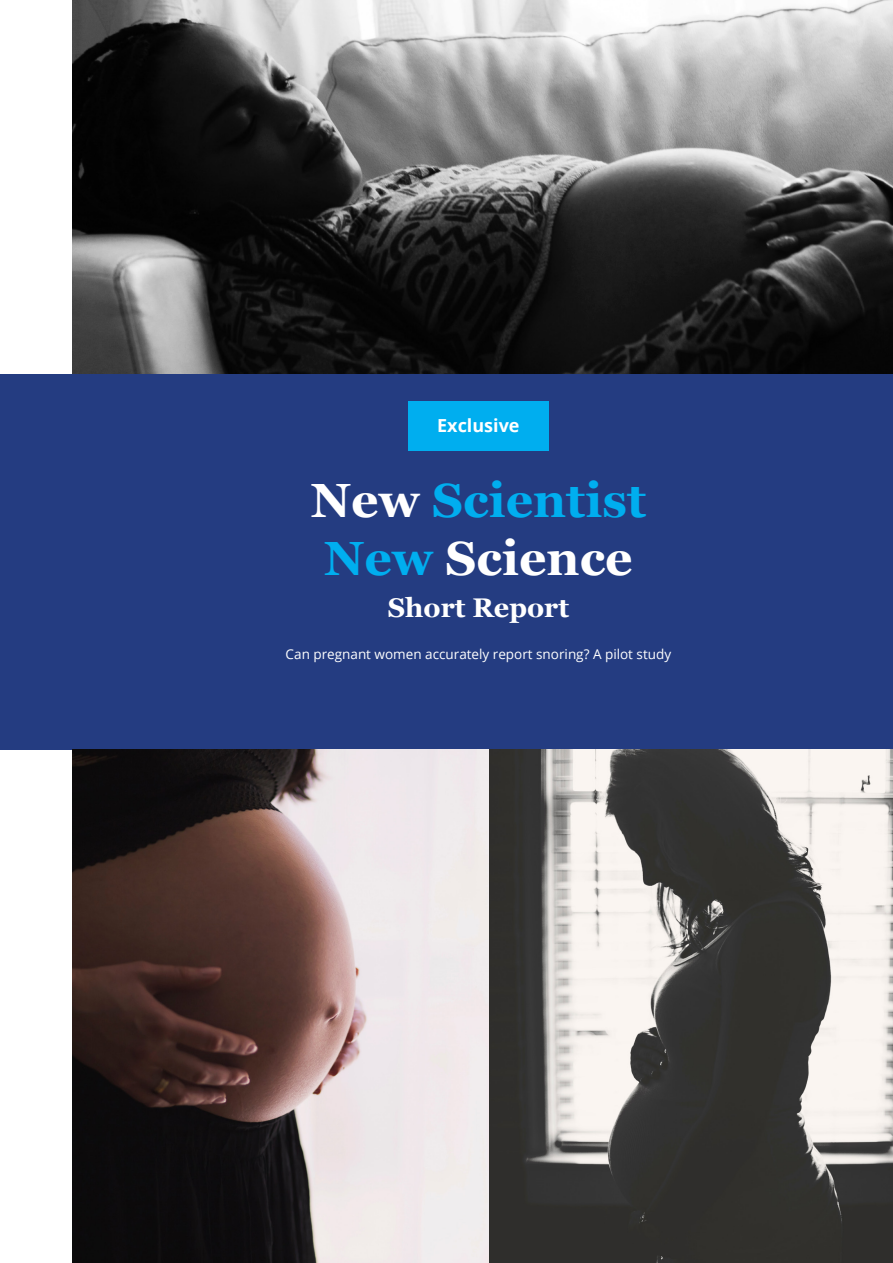
<style>
.page{position:relative;width:893px;height:1263px;background:#fff}
.page>*{position:absolute;margin:0;border:0;box-sizing:border-box;transform-origin:0 0}
.t1{font:700 48px/57.6px "Georgia";color:#00aeef}
.t2{font:700 27px "Georgia";color:#fff}
.t3{font:700 18px "Open Sans";color:#fff}
.t4{font:13.5px "Open Sans";color:#fff}
.s1{color:#fff}
</style>
<div class="page">
<img style="left:72px;top:0;width:821px;height:374px">
<div style="left:0;top:374px;width:893px;height:375px;background:#243c81"></div>
<img style="left:72px;top:749px;width:417px;height:514px">
<svg style="left:489px;top:749px;width:404px;height:514px;fill:#343434"></svg>
<div style="left:408px;top:401px;width:141px;height:50px;background:#00aeef"></div>
<h3 class="t3" style="left:437px;top:413px;width:84px">Exclusive</h3>
<h1 class="t1" style="left:311px;top:472px;width:337px"><span class="s1">New</span> Scientist<br>New <span class="s1">Science</span></h1>
<h2 class="t2" style="left:388px;top:592px;width:183px">Short Report</h2>
<p class="t4" style="left:286px;top:644px;width:387px">Can pregnant women accurately report snoring? A pilot study</p>
</div>
